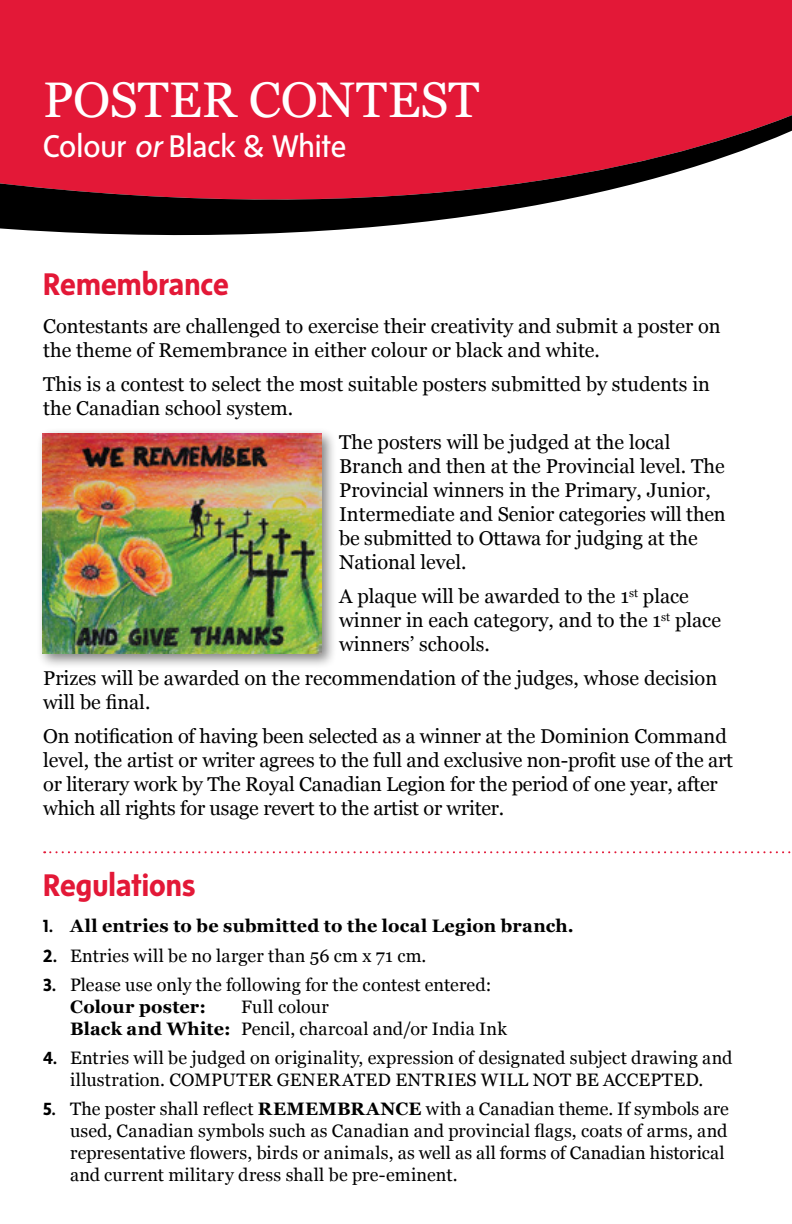
<style>
.page{position:relative;width:792px;height:1224px;background:#fff}
.page>*{position:absolute;margin:0;border:0;box-sizing:border-box;transform-origin:0 0}
.t1{font:50px "Georgia";letter-spacing:-.005em;color:#fff}
.t2{font:700 32px "Sense";color:#e31837}
.t3{font:32px "Sense";color:#fff}
.t4{font:20px/24px "Georgia";color:#000}
.t5{font:18px/22px "Georgia";letter-spacing:.01em;color:#000}
.t6{font:700 18px "Georgia";letter-spacing:.01em;color:#000}
.s1{font-style:italic}
.s2{font-family:"Sense"}
.s3{font-family:"Sense";font-weight:700}
.s4{font-weight:700}
</style>
<div class="page">
<div style="left:0;top:0;width:792px;height:115px;background:#e31837"></div>
<svg style="left:0;top:115px;width:792px;height:121px;fill:#e31837"></svg>
<div style="left:36px;top:427px;width:301px;height:242px;background:#000;opacity:.5"></div>
<img style="left:42px;top:433px;width:279px;height:220px">
<svg style="left:44px;top:851px;width:747px;height:2px"></svg>
<h1 class="t1" style="left:43px;top:64px;width:438px">POSTER CONTEST</h1>
<h2 class="t3" style="left:43px;top:128px;width:305px">Colour <span class="s1">or</span> Black &amp; White</h2>
<h2 class="t2" style="left:43px;top:265px;width:187px">Remembrance</h2>
<p class="t4" style="left:43px;top:313px;width:679px">Contestants are challenged to exercise their creativity and submit a poster on the theme of Remembrance in either colour or black and white.</p>
<p class="t4" style="left:43px;top:371px;width:668px">This is a contest to select the most suitable posters submitted by students in the Canadian school system.</p>
<p class="t4" style="left:339px;top:429px;width:388px">The posters will be judged at the local Branch and then at the Provincial level. The Provincial winners in the Primary, Junior, Intermediate and Senior categories will then be submitted to Ottawa for judging at the National level.</p>
<p class="t4" style="left:339px;top:584px;width:383px">A plaque will be awarded to the 1<sup>st</sup> place winner in each category, and to the 1<sup>st</sup> place winners’ schools.</p>
<p class="t4" style="left:43px;top:666px;width:676px">Prizes will be awarded on the recommendation of the judges, whose decision will be final.</p>
<p class="t4" style="left:43px;top:724px;width:691px">On notification of having been selected as a winner at the Dominion Command level, the artist or writer agrees to the full and exclusive non-profit use of the art or literary work by The Royal Canadian Legion for the period of one year, after which all rights for usage revert to the artist or writer.</p>
<h2 class="t2" style="left:43px;top:867px;width:154px">Regulations</h2>
<p class="t6" style="left:43px;top:913px;width:532px"><span class="s2">1.</span> All entries to be submitted to the local Legion branch.</p>
<p class="t5" style="left:43px;top:944px;width:385px"><span class="s3">2.</span> Entries will be no larger than 56 cm x 71 cm.</p>
<p class="t5" style="left:70px;top:973px;width:423px;text-indent:-27px"><span class="s3">3.</span> Please use only the following for the contest entered:<br><span class="s4">Colour poster:</span></p>
<p class="t5" style="left:70px;top:995px;width:438px;text-align:center">Full colour<br><span class="s4">Black and White:</span> Pencil, charcoal and/or India Ink</p>
<p class="t5" style="left:43px;top:1046px;width:691px;text-align:center"><span class="s3">4.</span> Entries will be judged on originality, expression of designated subject drawing and illustration. COMPUTER GENERATED ENTRIES WILL NOT BE ACCEPTED.</p>
<p class="t5" style="left:70px;top:1097px;width:660px;text-indent:-27px"><span class="s3">5.</span> The poster shall reflect <span class="s4">REMEMBRANCE</span> with a Canadian theme. If symbols are used, Canadian symbols such as Canadian and provincial flags, coats of arms, and representative flowers, birds or animals, as well as all forms of Canadian historical and current military dress shall be pre-eminent.</p>
</div>
